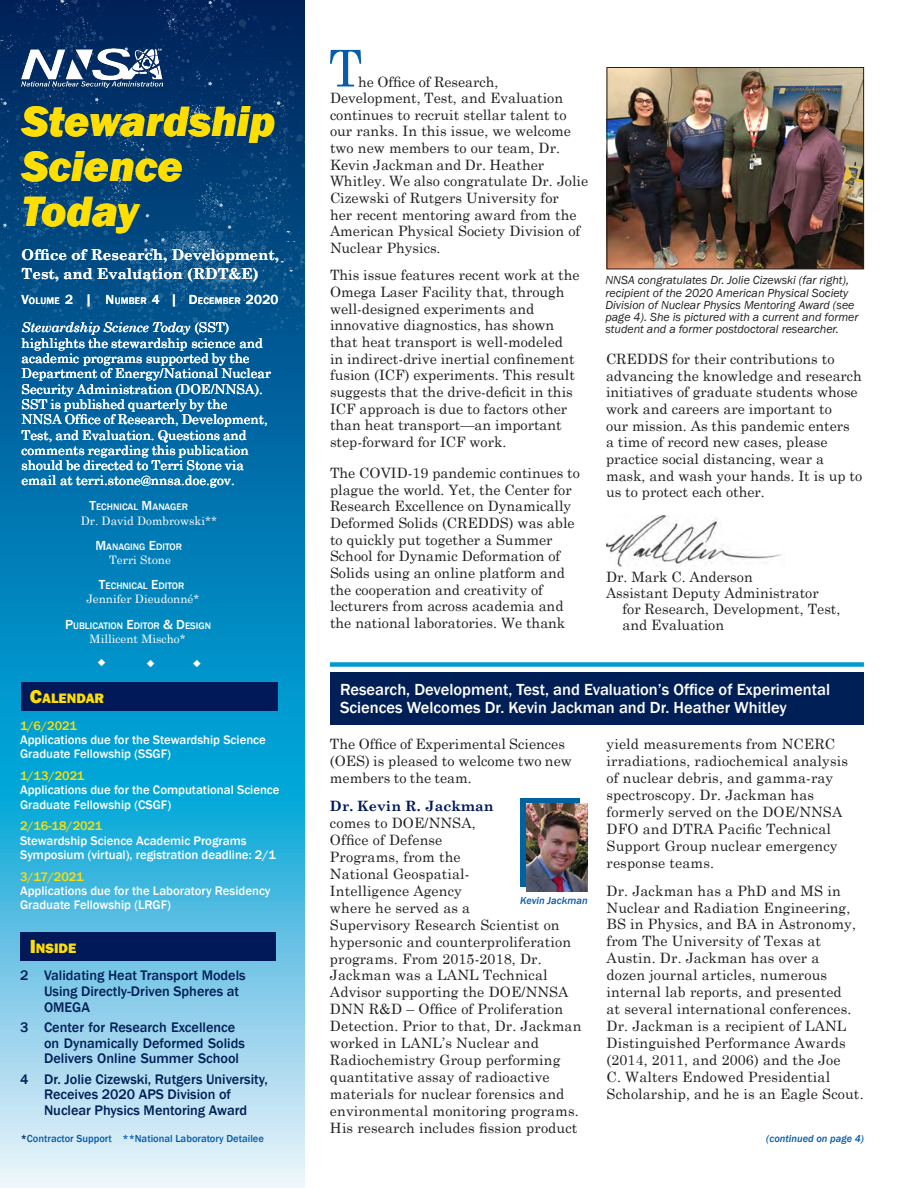
<style>
.page{position:relative;width:918px;height:1188px;background:#fff}
.page>*{position:absolute;margin:0;border:0;box-sizing:border-box;transform-origin:0 0}
.t1{font:50.7px "Century Schoolbook";color:#075dac}
.t2{font:italic 800 43.5px/45px "Franklin Gothic";color:#ffdf01}
.Subheading{font:500 16.5px/18px "Franklin Gothic";color:#fff}
.t3{font:700 15px/19.5px "Century Schoolbook";color:#fff}
.Body_Text{font:14.25px/17px "Century Schoolbook";color:#231f20}
.t4{font:500 14.25px/15.8px "Franklin Gothic";color:#001f56}
.Subheading_Text{font:14.25px "Century Schoolbook";color:#231f20}
.Subheading_Text-2{font:800 14.1px "Franklin Gothic";color:#ffdf01}
.t5{font:13.5px/15.3px "Century Schoolbook";color:#fff}
.Subheading_Text-3{font:500 12.75px/14.2px "Franklin Gothic";color:#fff}
.Subheading_Text-4{font:500 12.75px "Franklin Gothic";color:#ffdf01}
.Captions{font:italic 12px/12px "Franklin Gothic";color:#231f20}
.t6{font:11.7px "Century Schoolbook";color:#fff}
.t7{font:500 10.5px "Franklin Gothic";color:#075dac}
.Message_from_the_ADA{font:italic 500 10.5px "Franklin Gothic";color:#075dac}
.Captions-2{font:italic 500 10.5px "Franklin Gothic";color:#075dac}
.t8{font:500 9.75px "Franklin Gothic";color:#fff}
.t9{font:500 9.75px "Franklin Gothic";letter-spacing:.025em;color:#fff}
.s1{font-size:13.5px}
.s2{font-size:14.25px}
.s3{font-style:italic}
.s4{font-size:19.5px}
.s5{font-weight:700;color:#011859}
.s6{color:#001f56}
</style>
<div class="page">
<svg style="left:0;top:329px;width:304px;height:859px;background:#3aa1cd"></svg>
<img style="left:0;top:0;width:305px;height:329px">
<img style="left:128px;top:290px;width:174px;height:29px">
<img style="left:300px;top:241px;width:5px;height:49px">
<img style="left:120px;top:262px;width:174px;height:48px">
<img style="left:126px;top:280px;width:174px;height:10px">
<img style="left:126px;top:232px;width:174px;height:48px">
<img style="left:196px;top:71px;width:91px;height:161px">
<img style="left:174px;top:212px;width:91px;height:88px">
<div style="left:520px;top:798px;width:60px;height:89px;background:#00629f"></div>
<div style="left:330px;top:672px;width:534px;height:53px;background:#001f56"></div>
<div style="left:330px;top:662px;width:534px;height:5px;background:#009ad0"></div>
<img style="left:609px;top:69px;width:253px;height:198px">
<div style="left:607px;top:67px;width:257px;height:202px;border:1px solid #231f20"></div>
<img style="left:527px;top:803px;width:61px;height:89px">
<img style="left:22px;top:48px;width:141px;height:40px">
<div style="left:21px;top:682px;width:257px;height:29px;background:#011859"></div>
<div style="left:20px;top:933px;width:256px;height:28px;background:#011859"></div>
<img style="left:606px;top:516px;width:176px;height:50px">
<svg style="left:98px;top:659px;width:7px;height:8px"></svg>
<svg style="left:147px;top:659px;width:7px;height:8px"></svg>
<svg style="left:193px;top:659px;width:8px;height:8px"></svg>
<h2 class="t2" style="left:22px;top:99px;width:255px">Stewardship<br>Science<br>Today</h2>
<p class="t3" style="left:22px;top:244px;width:259px">Office of Research, Development,<br>Test, and Evaluation (RDT&amp;E)</p>
<p class="t9" style="left:21px;top:295px;width:259px"><span class="s1">V</span>OLUME <span class="s1">2</span> <span class="s2">|</span> <span class="s1">N</span>UMBER <span class="s1">4</span> <span class="s2">|</span> <span class="s1">D</span>ECEMBER <span class="s1">2020</span></p>
<p class="t5" style="left:22px;top:319px;width:251px"><span class="s3">Stewardship Science Today</span> (SST) highlights the stewardship science and academic programs supported by the Department of Energy/National Nuclear Security Administration (DOE/NNSA).<br>SST is published quarterly by the NNSA Office of Research, Development, Test, and Evaluation. Questions and comments regarding this publication should be directed to Terri Stone via email at terri.stone@nnsa.doe.gov.</p>
<p class="t8" style="left:89px;top:501px;width:100px"><span class="s1">T</span>ECHNICAL <span class="s1">M</span>ANAGER</p>
<p class="t6" style="left:81px;top:511px;width:138px">Dr. David Dombrowski**</p>
<p class="t8" style="left:95px;top:541px;width:88px"><span class="s1">M</span>ANAGING <span class="s1">E</span>DITOR</p>
<p class="t6" style="left:109px;top:550px;width:63px">Terri Stone</p>
<p class="t8" style="left:99px;top:580px;width:87px"><span class="s1">T</span>ECHNICAL <span class="s1">E</span>DITOR</p>
<p class="t6" style="left:86px;top:589px;width:114px">Jennifer Dieudonné*</p>
<p class="t8" style="left:65px;top:620px;width:147px"><span class="s1">P</span>UBLICATION <span class="s1">E</span>DITOR <span class="s1">&amp; D</span>ESIGN</p>
<p class="t6" style="left:90px;top:629px;width:97px">Millicent Mischo*</p>
<p class="Subheading_Text-2" style="left:30px;top:689px;width:76px"><span class="s4">C</span>ALENDAR</p>
<p class="t1" style="left:329px;top:26px;width:35px">T</p>
<p class="Body_Text" style="left:330px;top:72px;width:260px;text-indent:28px">he Office of Research,<br>Development, Test, and Evaluation continues to recruit stellar talent to our ranks. In this issue, we welcome two new members to our team, Dr.<br>Kevin Jackman and Dr. Heather<br>Whitley. We also congratulate Dr. Jolie<br>Cizewski of Rutgers University for<br>her recent mentoring award from the<br>American Physical Society Division of<br>Nuclear Physics.</p>
<p class="Body_Text" style="left:330px;top:266px;width:251px">This issue features recent work at the Omega Laser Facility that, through well-designed experiments and innovative diagnostics, has shown that heat transport is well-modeled in indirect-drive inertial confinement fusion (ICF) experiments. This result suggests that the drive-deficit in this ICF approach is due to factors other than heat transport—an important step-forward for ICF work.</p>
<p class="Body_Text" style="left:330px;top:463px;width:251px">The COVID-19 pandemic continues to plague the world. Yet, the Center for Research Excellence on Dynamically Deformed Solids (CREDDS) was able to quickly put together a Summer School for Dynamic Deformation of Solids using an online platform and the cooperation and creativity of lecturers from across academia and the national laboratories. We thank</p>
<p class="Captions" style="left:605px;top:273px;width:245px;line-height:13.5px">NNSA congratulates Dr. Jolie Cizewski (far right), recipient of the 2020 American Physical Society</p>
<p class="Captions" style="left:605px;top:299px;width:255px">Division of Nuclear Physics Mentoring Award (see page 4). She is pictured with a current and former student and a former postdoctoral researcher.</p>
<p class="Body_Text" style="left:606px;top:349px;width:258px">CREDDS for their contributions to advancing the knowledge and research initiatives of graduate students whose work and careers are important to<br>our mission. As this pandemic enters<br>a time of record new cases, please practice social distancing, wear a mask, and wash your hands. It is up to us to protect each other.</p>
<p class="Subheading_Text" style="left:606px;top:564px;width:148px">Dr. Mark C. Anderson</p>
<p class="Subheading_Text" style="left:606px;top:581px;width:214px">Assistant Deputy Administrator</p>
<p class="Subheading_Text" style="left:623px;top:597px;width:219px">for Research, Development, Test,</p>
<p class="Subheading_Text" style="left:623px;top:613px;width:103px">and Evaluation</p>
<p class="Subheading" style="left:340px;top:680px;width:492px">Research, Development, Test, and Evaluation’s Office of Experimental<br>Sciences Welcomes Dr. Kevin Jackman and Dr. Heather Whitley</p>
<p class="Subheading_Text-4" style="left:20px;top:718px;width:58px">1/6/2021</p>
<p class="Subheading_Text-3" style="left:20px;top:733px;width:247px">Applications due for the Stewardship Science<br>Graduate Fellowship (SSGF)</p>
<p class="Subheading_Text-4" style="left:20px;top:768px;width:66px">1/13/2021</p>
<p class="Subheading_Text-3" style="left:20px;top:783px;width:261px">Applications due for the Computational Science<br>Graduate Fellowship (CSGF)</p>
<p class="Subheading_Text-4" style="left:20px;top:818px;width:84px">2/16-18/2021</p>
<p class="Subheading_Text-3" style="left:20px;top:833px;width:257px">Stewardship Science Academic Programs<br>Symposium (virtual), registration deadline: 2/1</p>
<p class="Subheading_Text-4" style="left:20px;top:869px;width:65px">3/17/2021</p>
<p class="Subheading_Text-3" style="left:20px;top:884px;width:252px">Applications due for the Laboratory Residency<br>Graduate Fellowship (LRGF)</p>
<p class="Captions-2" style="left:520px;top:894px;width:69px">Kevin Jackman</p>
<p class="Body_Text" style="left:330px;top:735px;width:243px">The Office of Experimental Sciences (OES) is pleased to welcome two new members to the team.</p>
<p class="Body_Text" style="left:330px;top:796px;width:253px"><span class="s5">Dr. Kevin R. Jackman<br></span>comes to DOE/NNSA,<br>Office of Defense<br>Programs, from the<br>National Geospatial-<br>Intelligence Agency<br>where he served as a<br>Supervisory Research Scientist on hypersonic and counterproliferation programs. From 2015-2018, Dr.<br>Jackman was a LANL Technical<br>Advisor supporting the DOE/NNSA<br>DNN R&amp;D – Office of Proliferation<br>Detection. Prior to that, Dr. Jackman worked in LANL’s Nuclear and<br>Radiochemistry Group performing quantitative assay of radioactive materials for nuclear forensics and environmental monitoring programs.<br>His research includes fission product</p>
<p class="Subheading_Text-2" style="left:30px;top:939px;width:48px"><span class="s4">I</span>NSIDE</p>
<p class="t4" style="left:44px;top:968px;width:203px;text-indent:-24px">2 Validating Heat Transport Models<br>Using Directly-Driven Spheres at<br>OMEGA</p>
<p class="t4" style="left:44px;top:1020px;width:202px;text-indent:-24px">3 Center for Research Excellence on Dynamically Deformed Solids<br>Delivers Online Summer School</p>
<p class="t4" style="left:44px;top:1071px;width:226px;text-indent:-24px">4 Dr. Jolie Cizewski, Rutgers University,<br>Receives 2020 APS Division of<br>Nuclear Physics Mentoring Award</p>
<p class="t7" style="left:21px;top:1132px;width:245px"><span class="s6">*</span>Contractor Support **National Laboratory Detailee</p>
<p class="Body_Text" style="left:607px;top:734px;width:243px">yield measurements from NCERC irradiations, radiochemical analysis of nuclear debris, and gamma-ray spectroscopy. Dr. Jackman has formerly served on the DOE/NNSA<br>DFO and DTRA Pacific Technical<br>Support Group nuclear emergency response teams.</p>
<p class="Body_Text" style="left:607px;top:881px;width:259px">Dr. Jackman has a PhD and MS in Nuclear and Radiation Engineering, BS in Physics, and BA in Astronomy, from The University of Texas at Austin. Dr. Jackman has over a<br>dozen journal articles, numerous internal lab reports, and presented<br>at several international conferences.<br>Dr. Jackman is a recipient of LANL Distinguished Performance Awards (2014, 2011, and 2006) and the Joe<br>C. Walters Endowed Presidential Scholarship, and he is an Eagle Scout.</p>
<p class="Message_from_the_ADA" style="left:766px;top:1132px;width:99px">(continued on page 4)</p>
</div>
